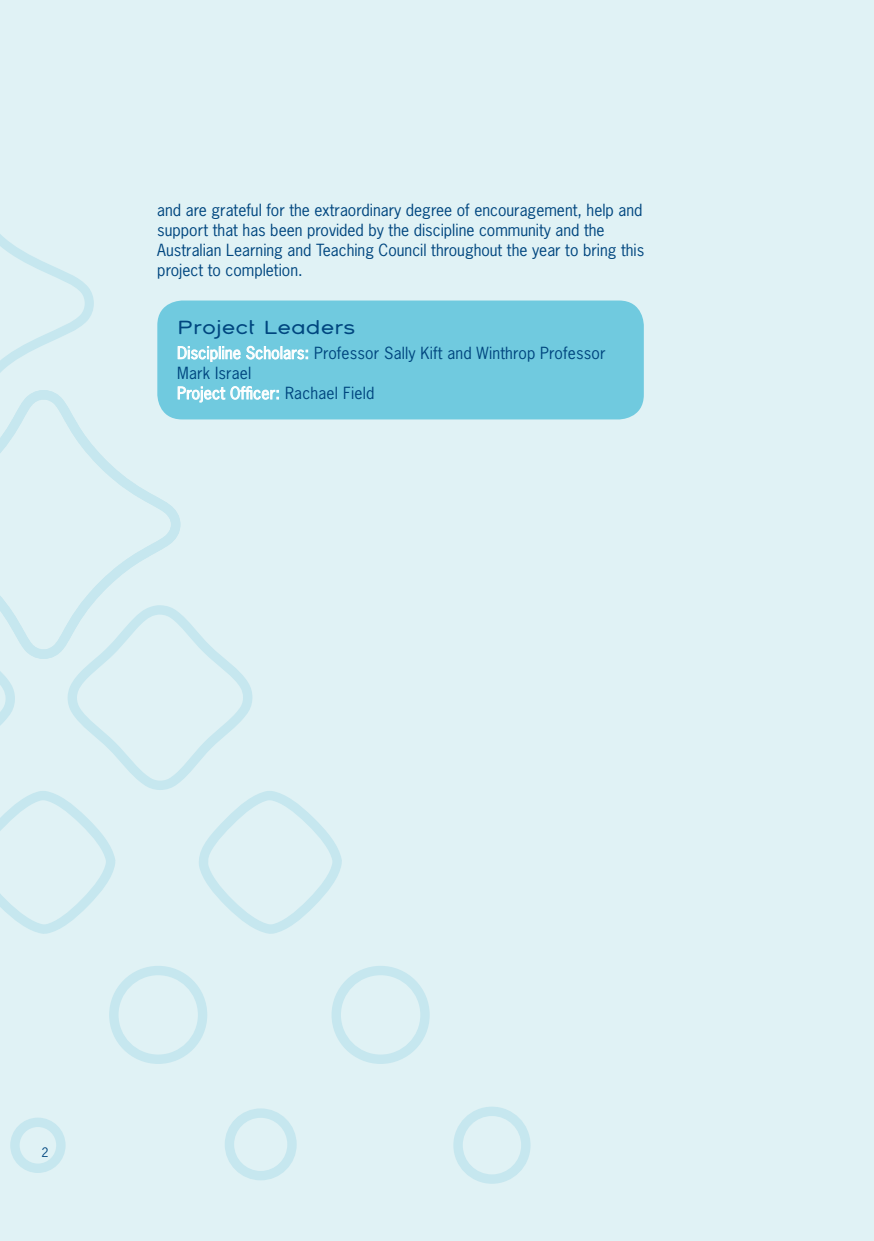
<style>
.page{position:relative;width:874px;height:1241px;background:#fff}
.page>*{position:absolute;margin:0;border:0;box-sizing:border-box;transform-origin:0 0}
.t1{font:21px "Montag";color:#00467f}
.t2{font:15.75px/20.1px "News Gothic Std";color:#00467f}
.t3{font:12.25px "News Gothic Std";color:#00467f}
.s1{color:#fff}
</style>
<div class="page">
<div style="left:0;top:0;width:873px;height:1240px;background:#e0f2f5"></div>
<svg style="left:0;top:234px;width:94px;height:139px"></svg>
<svg style="left:0;top:390px;width:180px;height:215px"></svg>
<svg style="left:0;top:605px;width:342px;height:328px"></svg>
<svg style="left:10px;top:1118px;width:56px;height:54px"></svg>
<svg style="left:225px;top:1108px;width:71px;height:72px"></svg>
<svg style="left:109px;top:966px;width:98px;height:97px"></svg>
<svg style="left:331px;top:966px;width:98px;height:97px"></svg>
<svg style="left:453px;top:1107px;width:77px;height:76px"></svg>
<div style="left:157px;top:300px;width:486px;height:119px;background:#70cadf;border-radius:25px"></div>
<p class="t2" style="left:157px;top:201px;width:488px">and are grateful for the extraordinary degree of encouragement, help and support that has been provided by the discipline community and the Australian Learning and Teaching Council throughout the year to bring this project to completion.</p>
<h1 class="t1" style="left:177px;top:319px;width:180px">Project Leaders</h1>
<p class="t2" style="left:177px;top:344px;width:429px"><span class="s1">Discipline Scholars:</span> Professor Sally Kift and Winthrop Professor<br>Mark Israel<br><span class="s1">Project Officer:</span> Rachael Field</p>
<p class="t3" style="left:42px;top:1146px;width:9px">2</p>
</div>
